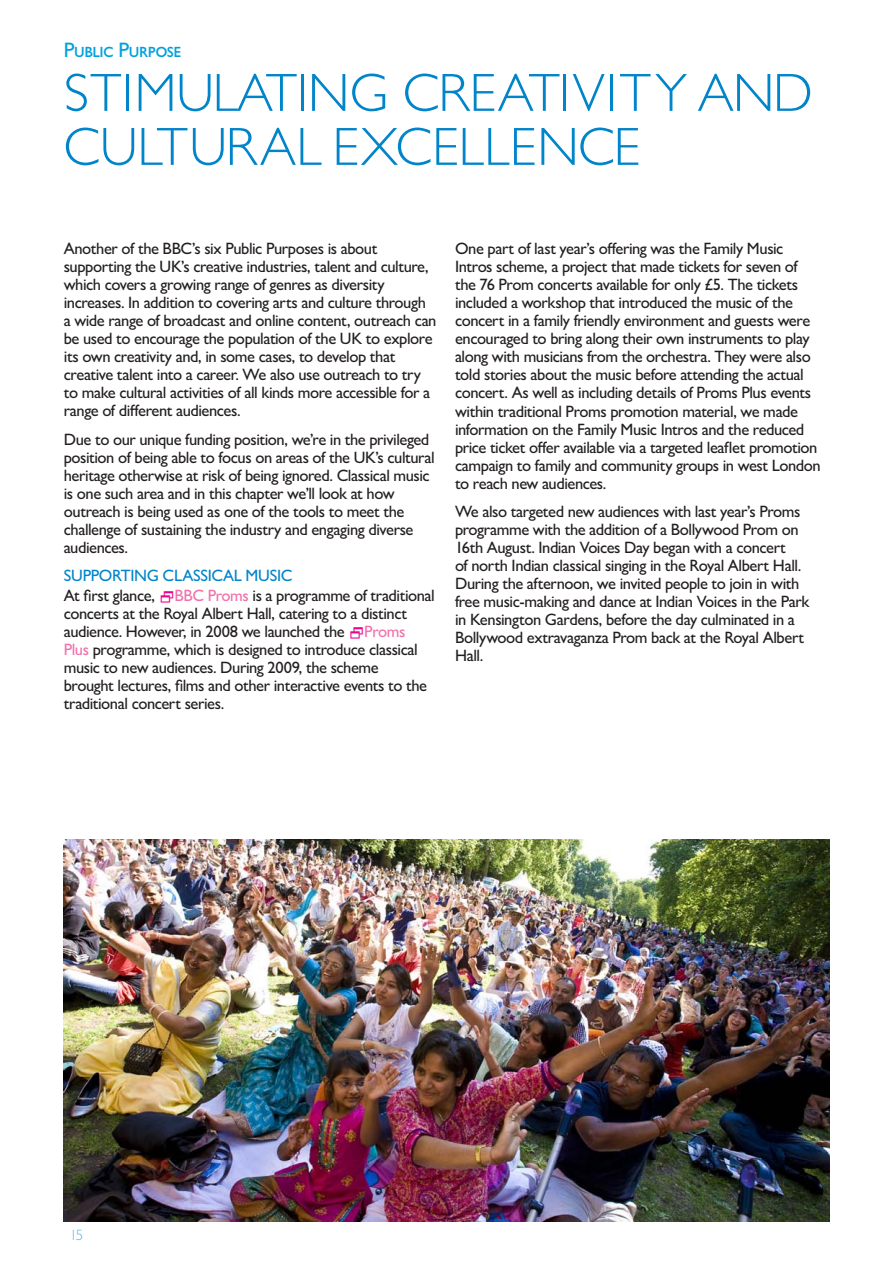
<style>
.page{position:relative;width:893px;height:1263px;background:#fff}
.page>*{position:absolute;margin:0;border:0;box-sizing:border-box;transform-origin:0 0}
.Heading{font:300 54px/54px "Gill Sans MT Pro";letter-spacing:-.01em;color:#0084ca}
.public_purpose{font:500 21px "Gill Sans MT Pro";letter-spacing:-.015em;color:#00a1de}
.Body{font:500 16.5px/18px "Gill Sans MT Pro";letter-spacing:-.025em;color:#231f20}
.Sub_Heading{font:500 16.5px "Gill Sans MT Pro";letter-spacing:-.015em;color:#0084ca}
.t1{font:300 15px "Gill Sans MT Pro";color:#4fbdec}
.s1{color:#f171ab}
</style>
<div class="page">
<img style="left:64px;top:839px;width:765px;height:382px">
<p class="public_purpose" style="left:64px;top:37px;width:119px">Public Purpose</p>
<h1 class="Heading" style="left:64px;top:65px;width:750px">STIMULATING CREATIVITY AND<br>CULTURAL EXCELLENCE</h1>
<p class="Body" style="left:64px;top:239px;width:374px">Another of the BBC’s six Public Purposes is about supporting the UK’s creative industries, talent and culture, which covers a growing range of genres as diversity increases. In addition to covering arts and culture through a wide range of broadcast and online content, outreach can be used to encourage the population of the UK to explore its own creativity and, in some cases, to develop that creative talent into a career. We also use outreach to try to make cultural activities of all kinds more accessible for a range of different audiences.</p>
<p class="Body" style="left:64px;top:430px;width:372px">Due to our unique funding position, we’re in the privileged position of being able to focus on areas of the UK’s cultural heritage otherwise at risk of being ignored. Classical music is one such area and in this chapter we’ll look at how outreach is being used as one of the tools to meet the challenge of sustaining the industry and engaging diverse audiences.</p>
<h2 class="Sub_Heading" style="left:64px;top:566px;width:230px">SUPPORTING CLASSICAL MUSIC</h2>
<p class="Body" style="left:64px;top:587px;width:373px">At first glance, <span class="s1">BBC Proms</span> is a programme of traditional concerts at the Royal Albert Hall, catering to a distinct audience. However, in 2008 we launched the <span class="s1">Proms Plus</span> programme, which is designed to introduce classical music to new audiences. During 2009, the scheme<br>brought lectures, films and other interactive events to the traditional concert series.</p>
<p class="Body" style="left:455px;top:240px;width:367px">One part of last year’s offering was the Family Music Intros scheme, a project that made tickets for seven of the 76 Prom concerts available for only £5. The tickets included a workshop that introduced the music of the concert in a family friendly environment and guests were encouraged to bring along their own instruments to play along with musicians from the orchestra. They were also told stories about the music before attending the actual concert. As well as including details of Proms Plus events within traditional Proms promotion material, we made information on the Family Music Intros and the reduced price ticket offer available via a targeted leaflet promotion campaign to family and community groups in west London to reach new audiences.</p>
<p class="Body" style="left:455px;top:502px;width:356px">We also targeted new audiences with last year’s Proms programme with the addition of a Bollywood Prom on 16th August. Indian Voices Day began with a concert<br>of north Indian classical singing in the Royal Albert Hall.<br>During the afternoon, we invited people to join in with free music-making and dance at Indian Voices in the Park in Kensington Gardens, before the day culminated in a Bollywood extravaganza Prom back at the Royal Albert Hall.</p>
<p class="t1" style="left:70px;top:1226px;width:15px">15</p>
</div>
